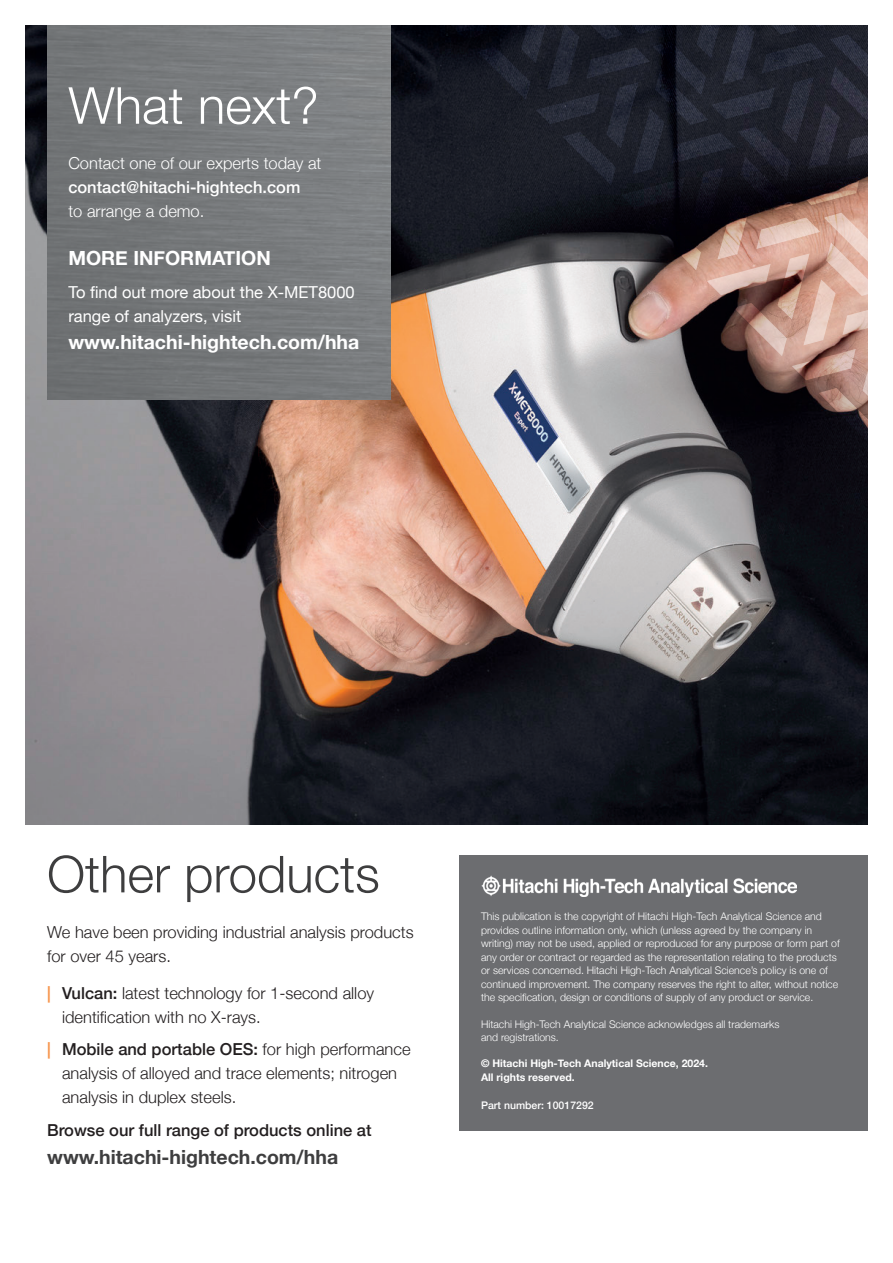
<style>
.page{position:relative;width:893px;height:1263px;background:#fff}
.page>*{position:absolute;margin:0;border:0;box-sizing:border-box;transform-origin:0 0}
.Heading_34_36{font:300 51px "Helvetica Neue";color:#3e3e3f}
.Heading_34_36-2{font:300 51px "Helvetica Neue";color:#fff}
.BODY_COPY_WHITE_11_16{font:700 19.5px "Helvetica Neue";color:#fff}
.BODY_COPY__11_16{font:700 19.5px "Helvetica Neue";color:#3e3e3f}
.Large_Cap_WHITE_13_18{font:700 19.5px "Helvetica Neue";color:#fff}
.BODY_COPY__11_16-2{font:300 16.5px/24px "Helvetica Neue";color:#231f20}
.BODY_COPY_WHITE_11_16-2{font:300 16.5px/24px "Helvetica Neue";color:#fff}
.BODY_COPY_BOLD_BLACK__11_16{font:300 16.5px/24px "Helvetica Neue";color:#231f20}
.BODY_COPY_WHITE_11_16-3{font:16.5px/24px "Helvetica Neue";color:#fff}
.BODY_COPY__11_16-3{font:500 16.5px "Helvetica Neue";color:#231f20}
.Smallprint_7___9_white{font:300 10.5px/13.5px "Helvetica Neue";color:#fff}
.Smallprint_7___9_white-2{font:700 10.5px/13.5px "Helvetica Neue";color:#fff}
.BODY_COPY_BOLD_WHITE_11_16{font:500 10.5px "Helvetica Neue";color:#fff}
.s1{font-weight:500}
.s2{font-weight:700;color:#f7964e}
</style>
<div class="page">
<img style="left:26px;top:26px;width:841px;height:799px">
<img style="left:48px;top:26px;width:343px;height:374px">
<svg style="left:834px;top:482px;width:34px;height:6px"></svg>
<svg style="left:405px;top:25px;width:463px;height:449px;background:#605758"></svg>
<div style="left:459px;top:855px;width:408px;height:276px;background:#6c6d70"></div>
<img style="left:481px;top:876px;width:316px;height:20px">
<p class="Heading_34_36-2" style="left:68px;top:64px;width:252px">What next?</p>
<p class="BODY_COPY_WHITE_11_16-2" style="left:68px;top:150px;width:255px">Contact one of our experts today at <span class="s1">contact@hitachi-hightech.com<br></span>to arrange a demo.</p>
<p class="Large_Cap_WHITE_13_18" style="left:68px;top:243px;width:204px">MORE INFORMATION</p>
<p class="BODY_COPY_WHITE_11_16-3" style="left:68px;top:281px;width:288px">To find out more about the X-MET8000 range of analyzers, visit</p>
<p class="BODY_COPY_WHITE_11_16" style="left:68px;top:326px;width:292px">www.hitachi-hightech.com/hha</p>
<p class="Heading_34_36" style="left:47px;top:833px;width:334px">Other products</p>
<p class="BODY_COPY_BOLD_BLACK__11_16" style="left:47px;top:919px;width:368px">We have been providing industrial analysis products for over 45 years.</p>
<p class="BODY_COPY__11_16-2" style="left:62px;top:979px;width:314px;text-indent:-15px"><span class="s2">|</span> <span class="s1">Vulcan:</span> latest technology for 1-second alloy identification with no X-rays.</p>
<p class="BODY_COPY__11_16-2" style="left:62px;top:1036px;width:350px;text-indent:-15px"><span class="s2">|</span> <span class="s1">Mobile and portable OES:</span> for high performance analysis of alloyed and trace elements; nitrogen analysis in duplex steels.</p>
<p class="BODY_COPY__11_16-3" style="left:47px;top:1116px;width:326px">Browse our full range of products online at</p>
<p class="BODY_COPY__11_16" style="left:47px;top:1142px;width:292px">www.hitachi-hightech.com/hha</p>
<p class="Smallprint_7___9_white" style="left:481px;top:909px;width:360px">This publication is the copyright of Hitachi High-Tech Analytical Science and provides outline information only, which (unless agreed by the company in writing) may not be used, applied or reproduced for any purpose or form part of any order or contract or regarded as the representation relating to the products or services concerned. Hitachi High-Tech Analytical Science’s policy is one of continued improvement. The company reserves the right to alter, without notice the specification, design or conditions of supply of any product or service.</p>
<p class="Smallprint_7___9_white" style="left:481px;top:1016px;width:300px">Hitachi High-Tech Analytical Science acknowledges all trademarks and registrations.</p>
<p class="Smallprint_7___9_white-2" style="left:481px;top:1057px;width:228px">© Hitachi High-Tech Analytical Science, 2024.<br>All rights reserved.</p>
<p class="BODY_COPY_BOLD_WHITE_11_16" style="left:481px;top:1097px;width:114px">Part number: 10017292</p>
</div>
